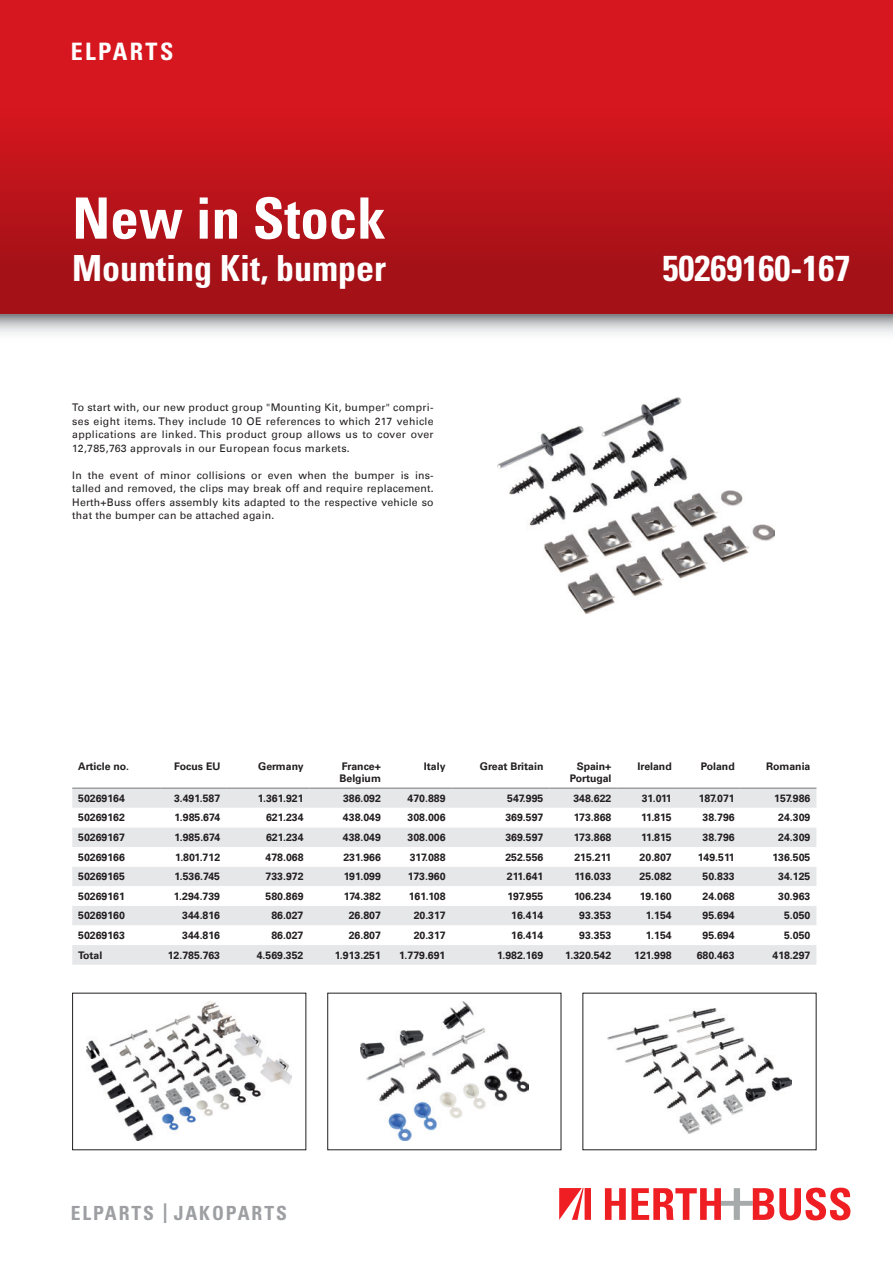
<style>
.page{position:relative;width:893px;height:1263px;background:#fff}
.page>*{position:absolute;margin:0;border:0;box-sizing:border-box;transform-origin:0 0}
.t1{font:700 condensed 57px "Univers";color:#fff}
.t2{font:700 condensed 36px "Univers";color:#fff}
.t3{font:700 condensed 24px "Univers";letter-spacing:.1em;color:#fff}
.t4{font:700 condensed 19.5px "Univers";letter-spacing:.1em;color:#9d9fa2}
.t5{font:700 10.5px/12.6px "Univers Com 65";color:#231f20}
.t6{font:10.5px/13.5px "Univers Com 55 Roman";letter-spacing:.02em;color:#231f20;text-align:justify}
.s1{font-size:27.3px}
</style>
<div class="page">
<div style="left:0;top:0;width:893px;height:315px;background:linear-gradient(to bottom,#e41821,#a11017)"></div>
<svg style="left:0;top:315px;width:893px;height:19px"></svg>
<svg style="left:605px;top:1187px;width:245px;height:33px"></svg>
<svg style="left:559px;top:1188px;width:32px;height:32px"></svg>
<img style="left:497px;top:398px;width:278px;height:216px">
<img style="left:87px;top:1002px;width:205px;height:138px">
<img style="left:360px;top:1002px;width:168px;height:138px">
<img style="left:607px;top:1008px;width:185px;height:125px">
<div style="left:72px;top:789px;width:744px;height:176px;background:#e6e7e9"></div>
<svg style="left:72px;top:808px;width:744px;height:137px"></svg>
<hr style="left:72px;top:787px;width:88px;height:2px;background:#9d9fa2">
<hr style="left:160px;top:787px;width:66px;height:2px;background:#9d9fa2">
<hr style="left:226px;top:787px;width:84px;height:2px;background:#9d9fa2">
<hr style="left:310px;top:787px;width:77px;height:2px;background:#9d9fa2">
<hr style="left:387px;top:787px;width:65px;height:2px;background:#9d9fa2">
<hr style="left:452px;top:787px;width:97px;height:2px;background:#9d9fa2">
<hr style="left:549px;top:787px;width:68px;height:2px;background:#9d9fa2">
<hr style="left:617px;top:787px;width:61px;height:2px;background:#9d9fa2">
<hr style="left:678px;top:787px;width:63px;height:2px;background:#9d9fa2">
<hr style="left:741px;top:787px;width:75px;height:2px;background:#9d9fa2">
<h3 class="t3" style="left:71px;top:37px;width:104px">ELPARTS</h3>
<h1 class="t1" style="left:72px;top:183px;width:315px">New in Stock</h1>
<h2 class="t2" style="left:72px;top:246px;width:315px">Mounting Kit, bumper</h2>
<h2 class="t2" style="left:663px;top:246px;width:189px">50269160-167</h2>
<p class="t6" style="left:72px;top:401px;width:363px">To start with, our new product group "Mounting Kit, bumper" compri&shy;ses eight items. They include 10 OE references to which 217 vehicle applications are linked. This product group allows us to cover over 12,785,763 approvals in our European focus markets.</p>
<p class="t6" style="left:72px;top:468px;width:363px">In the event of minor collisions or even when the bumper is ins&shy;talled and removed, the clips may break off and require replacement.<br>Herth+Buss offers assembly kits adapted to the respective vehicle so that the bumper can be attached again.</p>
<p class="t5" style="left:78px;top:760px;width:52px">Article no.</p>
<p class="t5" style="left:174px;top:760px;width:48px">Focus EU</p>
<p class="t5" style="left:258px;top:760px;width:47px">Germany</p>
<p class="t5" style="left:340px;top:760px;width:43px">France+<br>Belgium</p>
<p class="t5" style="left:424px;top:760px;width:23px">Italy</p>
<p class="t5" style="left:480px;top:760px;width:65px">Great Britain</p>
<p class="t5" style="left:570px;top:760px;width:43px;text-align:right">Spain+<br>Portugal</p>
<p class="t5" style="left:638px;top:760px;width:36px">Ireland</p>
<p class="t5" style="left:701px;top:760px;width:35px">Poland</p>
<p class="t5" style="left:766px;top:760px;width:46px">Romania</p>
<p class="t5" style="left:78px;top:792px;width:48px">50269164</p>
<p class="t5" style="left:174px;top:792px;width:48px">3.491.587</p>
<p class="t5" style="left:258px;top:792px;width:47px">1.361.921</p>
<p class="t5" style="left:343px;top:792px;width:39px">386.092</p>
<p class="t5" style="left:408px;top:792px;width:39px">470.889</p>
<p class="t5" style="left:507px;top:792px;width:38px">547.995</p>
<p class="t5" style="left:573px;top:792px;width:39px">348.622</p>
<p class="t5" style="left:642px;top:792px;width:32px">31.011</p>
<p class="t5" style="left:699px;top:792px;width:37px">187.071</p>
<p class="t5" style="left:774px;top:792px;width:38px">157.986</p>
<p class="t5" style="left:78px;top:811px;width:48px">50269162</p>
<p class="t5" style="left:175px;top:811px;width:47px">1.985.674</p>
<p class="t5" style="left:266px;top:811px;width:39px">621.234</p>
<p class="t5" style="left:343px;top:811px;width:39px">438.049</p>
<p class="t5" style="left:408px;top:811px;width:39px">308.006</p>
<p class="t5" style="left:505px;top:811px;width:39px">369.597</p>
<p class="t5" style="left:574px;top:811px;width:39px">173.868</p>
<p class="t5" style="left:641px;top:811px;width:32px">11.815</p>
<p class="t5" style="left:703px;top:811px;width:34px">38.796</p>
<p class="t5" style="left:778px;top:811px;width:34px">24.309</p>
<p class="t5" style="left:78px;top:831px;width:48px">50269167</p>
<p class="t5" style="left:175px;top:831px;width:47px">1.985.674</p>
<p class="t5" style="left:266px;top:831px;width:39px">621.234</p>
<p class="t5" style="left:343px;top:831px;width:39px">438.049</p>
<p class="t5" style="left:408px;top:831px;width:39px">308.006</p>
<p class="t5" style="left:505px;top:831px;width:39px">369.597</p>
<p class="t5" style="left:574px;top:831px;width:39px">173.868</p>
<p class="t5" style="left:641px;top:831px;width:32px">11.815</p>
<p class="t5" style="left:703px;top:831px;width:34px">38.796</p>
<p class="t5" style="left:778px;top:831px;width:34px">24.309</p>
<p class="t5" style="left:78px;top:851px;width:48px">50269166</p>
<p class="t5" style="left:175px;top:851px;width:47px">1.801.712</p>
<p class="t5" style="left:266px;top:851px;width:39px">478.068</p>
<p class="t5" style="left:343px;top:851px;width:39px">231.966</p>
<p class="t5" style="left:410px;top:851px;width:37px">317.088</p>
<p class="t5" style="left:505px;top:851px;width:39px">252.556</p>
<p class="t5" style="left:574px;top:851px;width:38px">215.211</p>
<p class="t5" style="left:640px;top:851px;width:34px">20.807</p>
<p class="t5" style="left:698px;top:851px;width:38px">149.511</p>
<p class="t5" style="left:772px;top:851px;width:39px">136.505</p>
<p class="t5" style="left:78px;top:870px;width:48px">50269165</p>
<p class="t5" style="left:175px;top:870px;width:47px">1.536.745</p>
<p class="t5" style="left:266px;top:870px;width:39px">733.972</p>
<p class="t5" style="left:344px;top:870px;width:39px">191.099</p>
<p class="t5" style="left:408px;top:870px;width:39px">173.960</p>
<p class="t5" style="left:507px;top:870px;width:38px">211.641</p>
<p class="t5" style="left:574px;top:870px;width:38px">116.033</p>
<p class="t5" style="left:640px;top:870px;width:34px">25.082</p>
<p class="t5" style="left:703px;top:870px;width:34px">50.833</p>
<p class="t5" style="left:778px;top:870px;width:34px">34.125</p>
<p class="t5" style="left:78px;top:890px;width:48px">50269161</p>
<p class="t5" style="left:174px;top:890px;width:48px">1.294.739</p>
<p class="t5" style="left:266px;top:890px;width:39px">580.869</p>
<p class="t5" style="left:344px;top:890px;width:39px">174.382</p>
<p class="t5" style="left:409px;top:890px;width:38px">161.108</p>
<p class="t5" style="left:507px;top:890px;width:37px">197.955</p>
<p class="t5" style="left:574px;top:890px;width:39px">106.234</p>
<p class="t5" style="left:640px;top:890px;width:33px">19.160</p>
<p class="t5" style="left:703px;top:890px;width:34px">24.068</p>
<p class="t5" style="left:778px;top:890px;width:34px">30.963</p>
<p class="t5" style="left:78px;top:909px;width:48px">50269160</p>
<p class="t5" style="left:182px;top:909px;width:39px">344.816</p>
<p class="t5" style="left:271px;top:909px;width:34px">86.027</p>
<p class="t5" style="left:349px;top:909px;width:34px">26.807</p>
<p class="t5" style="left:414px;top:909px;width:33px">20.317</p>
<p class="t5" style="left:511px;top:909px;width:34px">16.414</p>
<p class="t5" style="left:579px;top:909px;width:34px">93.353</p>
<p class="t5" style="left:646px;top:909px;width:27px">1.154</p>
<p class="t5" style="left:702px;top:909px;width:34px">95.694</p>
<p class="t5" style="left:784px;top:909px;width:28px">5.050</p>
<p class="t5" style="left:78px;top:929px;width:48px">50269163</p>
<p class="t5" style="left:182px;top:929px;width:39px">344.816</p>
<p class="t5" style="left:271px;top:929px;width:34px">86.027</p>
<p class="t5" style="left:349px;top:929px;width:34px">26.807</p>
<p class="t5" style="left:414px;top:929px;width:33px">20.317</p>
<p class="t5" style="left:511px;top:929px;width:34px">16.414</p>
<p class="t5" style="left:579px;top:929px;width:34px">93.353</p>
<p class="t5" style="left:646px;top:929px;width:27px">1.154</p>
<p class="t5" style="left:702px;top:929px;width:34px">95.694</p>
<p class="t5" style="left:784px;top:929px;width:28px">5.050</p>
<p class="t5" style="left:78px;top:949px;width:26px">Total</p>
<p class="t5" style="left:168px;top:949px;width:54px">12.785.763</p>
<p class="t5" style="left:257px;top:949px;width:48px">4.569.352</p>
<p class="t5" style="left:335px;top:949px;width:48px">1.913.251</p>
<p class="t5" style="left:399px;top:949px;width:48px">1.779.691</p>
<p class="t5" style="left:497px;top:949px;width:48px">1.982.169</p>
<p class="t5" style="left:565px;top:949px;width:48px">1.320.542</p>
<p class="t5" style="left:634px;top:949px;width:39px">121.998</p>
<p class="t5" style="left:697px;top:949px;width:39px">680.463</p>
<p class="t5" style="left:773px;top:949px;width:39px">418.297</p>
<h3 class="t4" style="left:71px;top:1201px;width:218px">ELPARTS <span class="s1">|</span> JAKOPARTS</h3>
</div>
